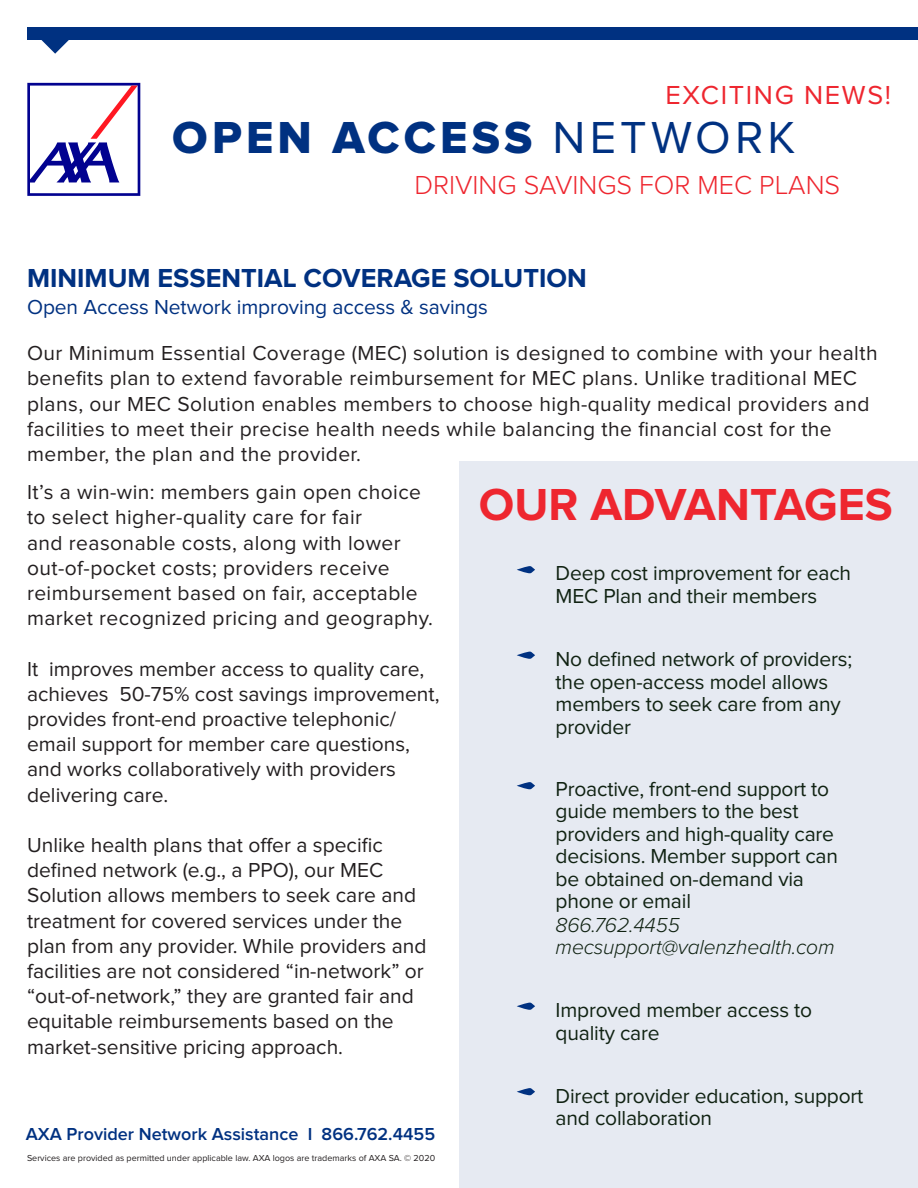
<style>
.page{position:relative;width:918px;height:1188px;background:#fff}
.page>*{position:absolute;margin:0;border:0;box-sizing:border-box;transform-origin:0 0}
.t1{font:46.5px "Proxima Nova Extrabld";letter-spacing:.09em;color:#003181}
.t2{font:700 46.5px "Proxima Nova";color:#ee262f}
.t3{font:700 27px "Proxima Nova";color:#003181}
.t4{font:300 27px "Proxima Nova";color:#ee262f}
.t5{font:27px "Proxima Nova";letter-spacing:.06em;color:#ee262f}
.t6{font:21px/25.2px "Proxima Nova";letter-spacing:.02em;color:#231f20}
.t7{font:21px/25.2px "Proxima Nova";color:#231f20}
.t8{font:21px/22.5px "Proxima Nova";letter-spacing:-.01em;color:#102212}
.t9{font:21px "Proxima Nova";letter-spacing:-.005em;color:#003181}
.t10{font:italic 300 21px "Proxima Nova";letter-spacing:-.01em;color:#102212}
.t11{font:600 18px "Proxima Nova";color:#003181}
.t12{font:9px "Proxima Nova";color:#231f20}
.s1{font-family:"Proxima Nova"}
</style>
<div class="page">
<div style="left:459px;top:461px;width:459px;height:727px;background:#e6eaf2"></div>
<svg style="left:27px;top:83px;width:113px;height:113px"></svg>
<div style="left:27px;top:27px;width:891px;height:13px;background:#003181"></div>
<svg style="left:41px;top:40px;width:28px;height:14px"></svg>
<svg style="left:517px;top:652px;width:18px;height:7px"></svg>
<svg style="left:517px;top:782px;width:18px;height:7px"></svg>
<svg style="left:517px;top:1003px;width:18px;height:7px"></svg>
<svg style="left:517px;top:1088px;width:18px;height:7px"></svg>
<svg style="left:517px;top:566px;width:18px;height:7px"></svg>
<p class="t5" style="left:666px;top:82px;width:227px">EXCITING NEWS!</p>
<p class="t1" style="left:172px;top:116px;width:625px">OPEN ACCESS <span class="s1">NETWORK</span></p>
<p class="t4" style="left:414px;top:165px;width:427px">DRIVING SAVINGS FOR MEC PLANS</p>
<p class="t3" style="left:27px;top:265px;width:561px">MINIMUM ESSENTIAL COVERAGE SOLUTION</p>
<p class="t9" style="left:27px;top:297px;width:462px">Open Access Network improving access &amp; savings</p>
<p class="t6" style="left:27px;top:341px;width:852px">Our Minimum Essential Coverage (MEC) solution is designed to combine with your health benefits plan to extend favorable reimbursement for MEC plans. Unlike traditional MEC plans, our MEC Solution enables members to choose high-quality medical providers and facilities to meet their precise health needs while balancing the financial cost for the member, the plan and the provider.</p>
<p class="t6" style="left:27px;top:481px;width:408px">It’s a win-win: members gain open choice to select higher-quality care for fair<br>and reasonable costs, along with lower out-of-pocket costs; providers receive reimbursement based on fair, acceptable market recognized pricing and geography.</p>
<p class="t7" style="left:27px;top:657px;width:414px">It improves member access to quality care, achieves 50-75% cost savings improvement, provides front-end proactive telephonic/ email support for member care questions, and works collaboratively with providers delivering care.</p>
<p class="t7" style="left:27px;top:833px;width:401px">Unlike health plans that offer a specific defined network (e.g., a PPO), our MEC Solution allows members to seek care and treatment for covered services under the plan from any provider. While providers and facilities are not considered “in-network” or “out-of-network,” they are granted fair and equitable reimbursements based on the market-sensitive pricing approach.</p>
<p class="t11" style="left:26px;top:1125px;width:411px">AXA Provider Network Assistance I 866.762.4455</p>
<p class="t12" style="left:27px;top:1154px;width:410px">Services are provided as permitted under applicable law. AXA logos are trademarks of AXA SA. © 2020</p>
<p class="t2" style="left:479px;top:483px;width:415px">OUR ADVANTAGES</p>
<p class="t8" style="left:556px;top:563px;width:297px">Deep cost improvement for each<br>MEC Plan and their members</p>
<p class="t8" style="left:556px;top:649px;width:298px">No defined network of providers; the open-access model allows members to seek care from any provider</p>
<p class="t8" style="left:556px;top:778px;width:284px">Proactive, front-end support to guide members to the best providers and high-quality care decisions. Member support can be obtained on-demand via phone or email</p>
<p class="t10" style="left:556px;top:909px;width:126px">866.762.4455</p>
<p class="t10" style="left:556px;top:931px;width:280px">mecsupport@valenzhealth.com</p>
<p class="t8" style="left:556px;top:1000px;width:258px">Improved member access to quality care</p>
<p class="t8" style="left:556px;top:1085px;width:309px">Direct provider education, support and collaboration</p>
</div>
